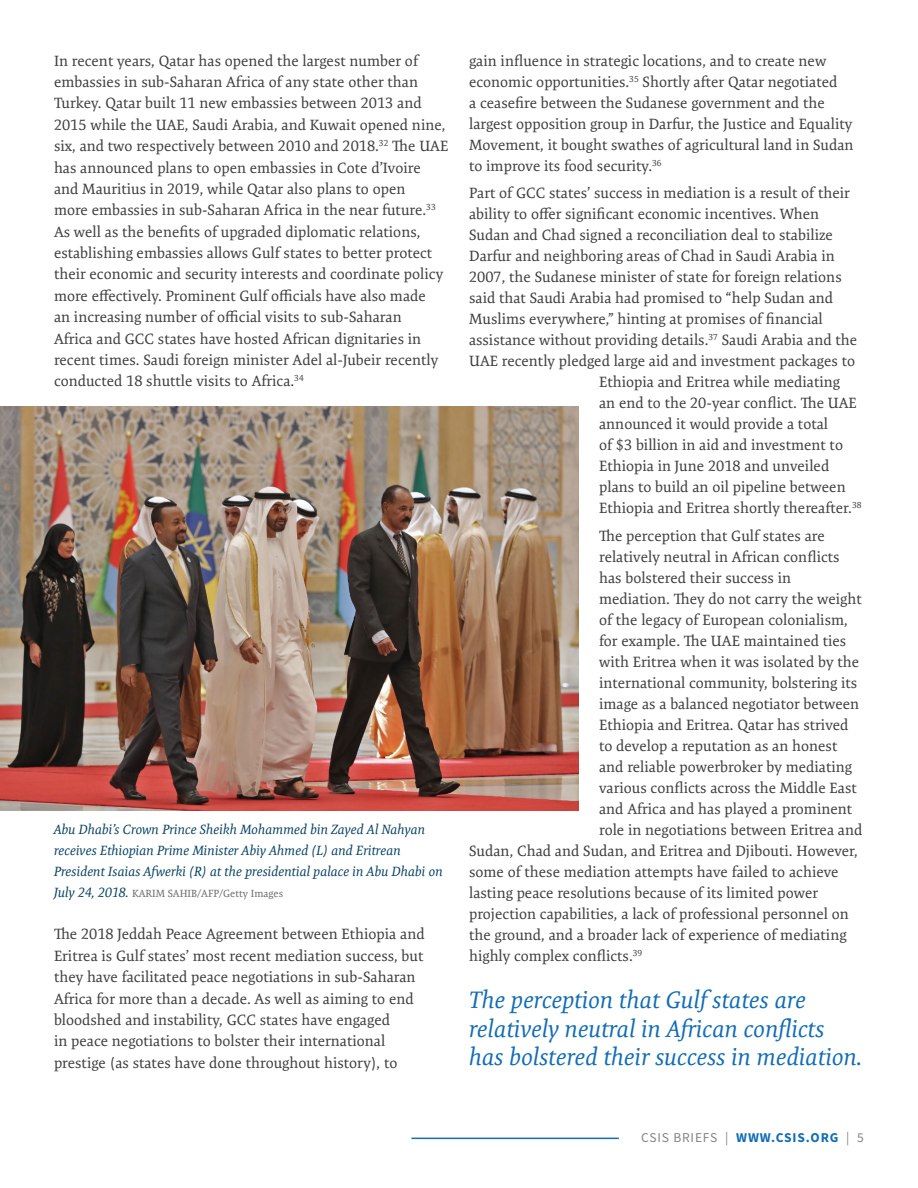
<style>
.page{position:relative;width:918px;height:1188px;background:#fff}
.page>*{position:absolute;margin:0;border:0;box-sizing:border-box;transform-origin:0 0}
.t1{font:italic 24px/28.5px "Expo Serif Pro";color:#106db7}
.t2{font:15px/21.3px "Expo Serif Pro";color:#3e3e3f}
.t3{font:italic 13.5px/21px "Expo Serif Pro";color:#044164}
.t4{font:13.5px "Source Sans Pro";letter-spacing:.06em;color:#848484}
.t5{font:10.5px "Expo Serif Pro";color:#6c6d70}
.s1{font-style:italic;font-size:13.5px;color:#044164}
.s2{font-weight:700;color:#106db7}
</style>
<div class="page">
<hr style="left:411px;top:1138px;width:208px;height:1px;background:#106db7">
<img style="left:0;top:407px;width:579px;height:403px">
<p class="t2" style="left:54px;top:50px;width:396px">In recent years, Qatar has opened the largest number of embassies in sub-Saharan Africa of any state other than Turkey. Qatar built 11 new embassies between 2013 and 2015 while the UAE, Saudi Arabia, and Kuwait opened nine, six, and two respectively between 2010 and 2018.<sup>32</sup> The UAE has announced plans to open embassies in Cote d’Ivoire and Mauritius in 2019, while Qatar also plans to open<br>more embassies in sub-Saharan Africa in the near future.<sup>33<br></sup>As well as the benefits of upgraded diplomatic relations, establishing embassies allows Gulf states to better protect their economic and security interests and coordinate policy more effectively. Prominent Gulf officials have also made<br>an increasing number of official visits to sub-Saharan<br>Africa and GCC states have hosted African dignitaries in recent times. Saudi foreign minister Adel al-Jubeir recently conducted 18 shuttle visits to Africa.<sup>34</sup></p>
<p class="t3" style="left:54px;top:819px;width:390px">Abu Dhabi’s Crown Prince Sheikh Mohammed bin Zayed Al Nahyan receives Ethiopian Prime Minister Abiy Ahmed (L) and Eritrean<br>President Isaias Afwerki (R) at the presidential palace in Abu Dhabi on</p>
<p class="t5" style="left:54px;top:887px;width:231px"><span class="s1">July 24, 2018.</span> KARIM SAHIB/AFP/Getty Images</p>
<p class="t2" style="left:54px;top:924px;width:372px">The 2018 Jeddah Peace Agreement between Ethiopia and Eritrea is Gulf states’ most recent mediation success, but they have facilitated peace negotiations in sub-Saharan Africa for more than a decade. As well as aiming to end bloodshed and instability, GCC states have engaged<br>in peace negotiations to bolster their international prestige (as states have done throughout history), to</p>
<p class="t2" style="left:469px;top:50px;width:386px">gain influence in strategic locations, and to create new economic opportunities.<sup>35</sup> Shortly after Qatar negotiated<br>a ceasefire between the Sudanese government and the largest opposition group in Darfur, the Justice and Equality Movement, it bought swathes of agricultural land in Sudan to improve its food security.<sup>36</sup></p>
<p class="t2" style="left:469px;top:183px;width:382px">Part of GCC states’ success in mediation is a result of their</p>
<p class="t2" style="left:469px;top:204px;width:352px">ability to offer significant economic incentives. When</p>
<p class="t2" style="left:469px;top:225px;width:365px">Sudan and Chad signed a reconciliation deal to stabilize</p>
<p class="t2" style="left:469px;top:246px;width:367px">Darfur and neighboring areas of Chad in Saudi Arabia in</p>
<p class="t2" style="left:469px;top:267px;width:374px">2007, the Sudanese minister of state for foreign relations</p>
<p class="t2" style="left:469px;top:288px;width:366px">said that Saudi Arabia had promised to “help Sudan and</p>
<p class="t2" style="left:469px;top:309px;width:355px">Muslims everywhere,” hinting at promises of financial</p>
<p class="t2" style="left:469px;top:330px;width:390px">assistance without providing details.<sup>37</sup> Saudi Arabia and the</p>
<p class="t2" style="left:469px;top:351px;width:387px">UAE recently pledged large aid and investment packages to</p>
<p class="t2" style="left:599px;top:372px;width:242px">Ethiopia and Eritrea while mediating</p>
<p class="t2" style="left:599px;top:393px;width:259px">an end to the 20-year conflict. The UAE</p>
<p class="t2" style="left:599px;top:414px;width:231px">announced it would provide a total</p>
<p class="t2" style="left:599px;top:435px;width:245px">of $3 billion in aid and investment to</p>
<p class="t2" style="left:599px;top:456px;width:232px">Ethiopia in June 2018 and unveiled</p>
<p class="t2" style="left:599px;top:477px;width:248px">plans to build an oil pipeline between</p>
<p class="t2" style="left:599px;top:498px;width:264px">Ethiopia and Eritrea shortly thereafter.<sup>38</sup></p>
<p class="t2" style="left:599px;top:525px;width:227px">The perception that Gulf states are</p>
<p class="t2" style="left:599px;top:546px;width:242px">relatively neutral in African conflicts</p>
<p class="t2" style="left:599px;top:567px;width:193px">has bolstered their success in</p>
<p class="t2" style="left:599px;top:588px;width:264px">mediation. They do not carry the weight</p>
<p class="t2" style="left:599px;top:609px;width:250px">of the legacy of European colonialism,</p>
<p class="t2" style="left:599px;top:630px;width:249px">for example. The UAE maintained ties</p>
<p class="t2" style="left:599px;top:651px;width:261px">with Eritrea when it was isolated by the</p>
<p class="t2" style="left:599px;top:672px;width:260px">international community, bolstering its</p>
<p class="t2" style="left:599px;top:693px;width:262px">image as a balanced negotiator between</p>
<p class="t2" style="left:599px;top:714px;width:251px">Ethiopia and Eritrea. Qatar has strived</p>
<p class="t2" style="left:599px;top:735px;width:240px">to develop a reputation as an honest</p>
<p class="t2" style="left:599px;top:756px;width:254px">and reliable powerbroker by mediating</p>
<p class="t2" style="left:599px;top:777px;width:259px">various conflicts across the Middle East</p>
<p class="t2" style="left:599px;top:798px;width:255px">and Africa and has played a prominent</p>
<p class="t2" style="left:599px;top:819px;width:265px">role in negotiations between Eritrea and</p>
<p class="t2" style="left:469px;top:840px;width:390px">Sudan, Chad and Sudan, and Eritrea and Djibouti. However,</p>
<p class="t2" style="left:469px;top:861px;width:371px">some of these mediation attempts have failed to achieve</p>
<p class="t2" style="left:469px;top:882px;width:351px">lasting peace resolutions because of its limited power</p>
<p class="t2" style="left:469px;top:903px;width:381px">projection capabilities, a lack of professional personnel on</p>
<p class="t2" style="left:469px;top:924px;width:379px">the ground, and a broader lack of experience of mediating</p>
<p class="t2" style="left:469px;top:945px;width:175px">highly complex conflicts.<sup>39</sup></p>
<h1 class="t1" style="left:469px;top:986px;width:395px">The perception that Gulf states are relatively neutral in African conflicts has bolstered their success in mediation.</h1>
<p class="t4" style="left:641px;top:1129px;width:224px">CSIS BRIEFS | <span class="s2">WWW.CSIS.ORG</span> | 5</p>
</div>
